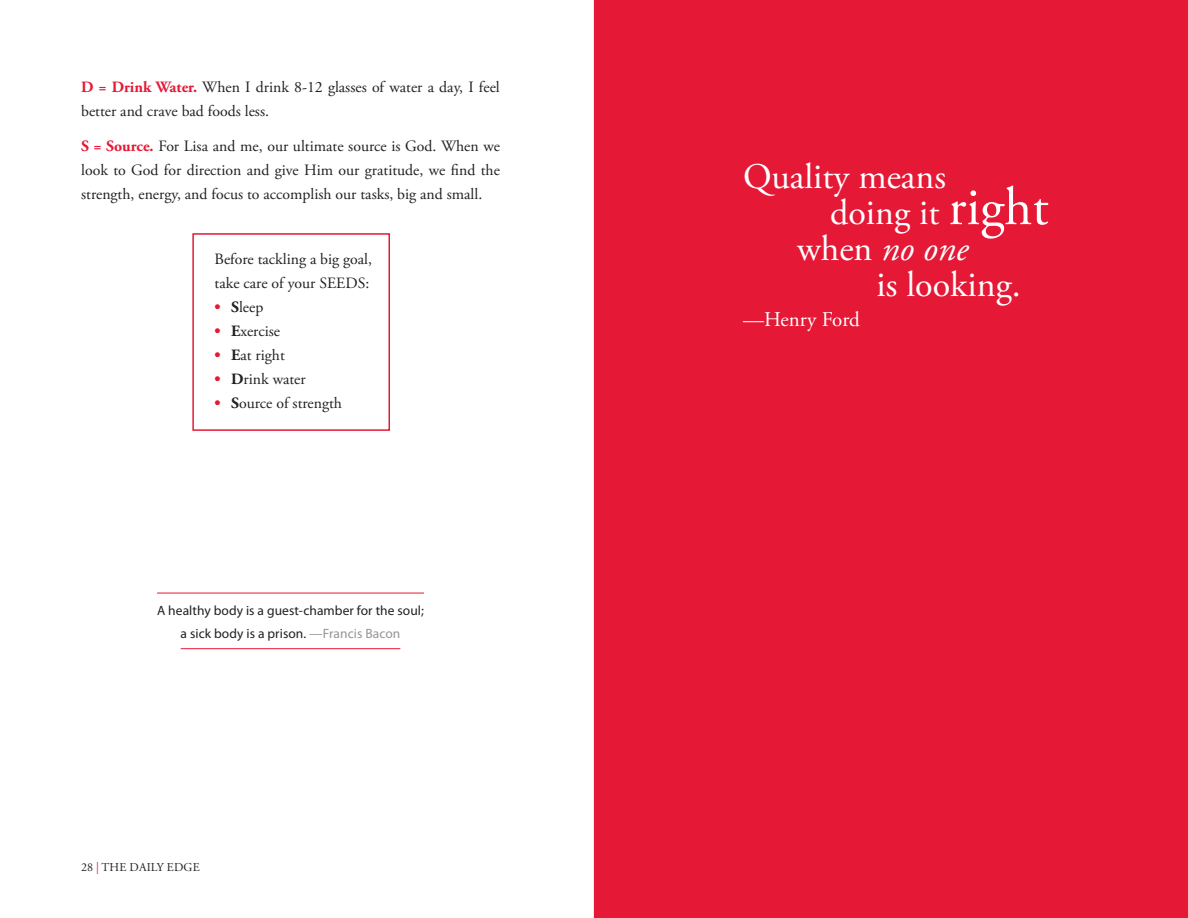
<style>
.page{position:relative;width:1188px;height:918px;background:#fff}
.page>*{position:absolute;margin:0;border:0;box-sizing:border-box;transform-origin:0 0}
.big_quote{font:36px "Adobe Garamond Pro";color:#fff}
.big_quote-2{font:italic 36px "Adobe Garamond Pro";color:#fff}
.big_quote_author{font:21px "Adobe Garamond Pro";color:#fff}
.body_-_last{font:15.75px/24px "Adobe Garamond Pro";color:#231f20;text-align:justify}
.body-reg{font:15.75px/24px "Adobe Garamond Pro";color:#231f20}
.bullet-reg{font:15.75px "Adobe Garamond Pro";color:#231f20}
.inline_body_-_top{font:13.5px "Myriad Pro";letter-spacing:.005em;color:#231f20}
.inline_body_-_bottom{font:13.5px "Myriad Pro";letter-spacing:.005em;color:#231f20}
.body-sm{font:12px "Adobe Garamond Pro";letter-spacing:.015em;color:#231f20}
.s1{font-weight:700;color:#e51836}
.s2{font-weight:700}
.s3{color:#939598}
.s4{color:#e51836}
.s5{font-size:54px}
.s6{font-style:normal}
</style>
<div class="page">
<hr style="left:593px;top:0;width:2px;height:918px;background:#e6e7e9">
<hr style="left:157px;top:593px;width:267px;height:1px;background:#e51836">
<hr style="left:181px;top:648px;width:219px;height:1px;background:#e51836">
<div style="left:594px;top:0;width:594px;height:918px;background:#e51836"></div>
<div style="left:192px;top:233px;width:198px;height:198px;border:2px solid #e51836"></div>
<p class="body-reg" style="left:81px;top:76px;width:420px"><span class="s1">D = Drink Water.</span> When I drink 8-12 glasses of water a day, I feel better and crave bad foods less.</p>
<p class="body_-_last" style="left:81px;top:135px;width:420px"><span class="s1">S = Source.</span> For Lisa and me, our ultimate source is God. When we look to God for direction and give Him our gratitude, we find the strength, energy, and focus to accomplish our tasks, big and small.</p>
<p class="body-reg" style="left:215px;top:247px;width:159px">Before tackling a big goal,</p>
<p class="body-reg" style="left:215px;top:271px;width:156px">take care of your SEEDS:</p>
<p class="bullet-reg" style="left:215px;top:297px;width:50px"><span class="s1">•</span> <span class="s2">S</span>leep</p>
<p class="bullet-reg" style="left:215px;top:321px;width:67px"><span class="s1">•</span> <span class="s2">E</span>xercise</p>
<p class="bullet-reg" style="left:215px;top:345px;width:72px"><span class="s1">•</span> <span class="s2">E</span>at right</p>
<p class="bullet-reg" style="left:215px;top:369px;width:93px"><span class="s1">•</span> <span class="s2">D</span>rink water</p>
<p class="bullet-reg" style="left:215px;top:393px;width:129px"><span class="s1">•</span> <span class="s2">S</span>ource of strength</p>
<p class="inline_body_-_top" style="left:157px;top:602px;width:268px">A healthy body is a guest-chamber for the soul;</p>
<p class="inline_body_-_bottom" style="left:181px;top:625px;width:221px">a sick body is a prison. <span class="s3">—Francis Bacon</span></p>
<p class="body-sm" style="left:81px;top:860px;width:120px">28 <span class="s4">|</span> THE DAILY EDGE</p>
<p class="big_quote" style="left:743px;top:155px;width:205px">Quality means</p>
<p class="big_quote" style="left:830px;top:191px;width:220px">doing it <span class="s5">right</span></p>
<p class="big_quote-2" style="left:797px;top:227px;width:173px"><span class="s6">when</span> no one</p>
<p class="big_quote" style="left:877px;top:263px;width:146px">is looking.</p>
<p class="big_quote_author" style="left:743px;top:307px;width:118px">—Henry Ford</p>
</div>
